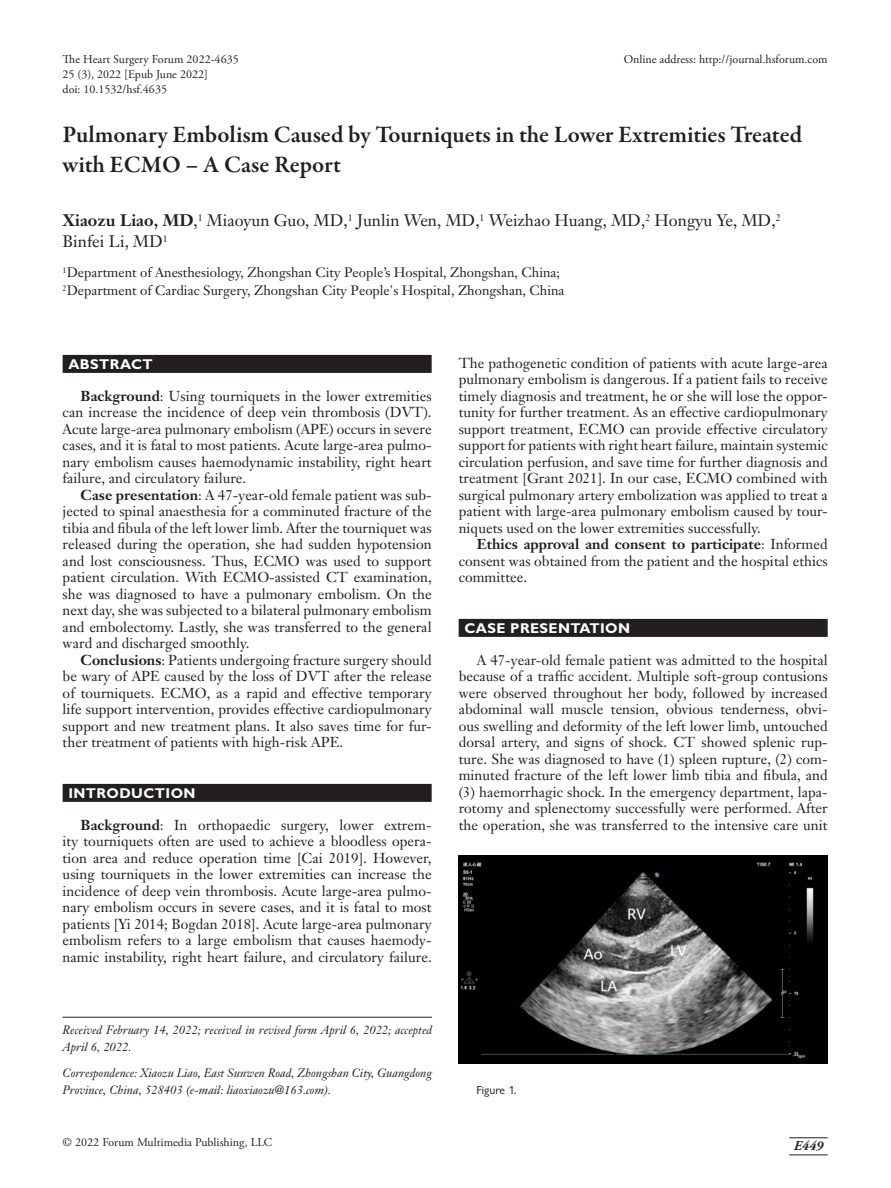
<style>
.page{position:relative;width:891px;height:1188px;background:#fff}
.page>*{position:absolute;margin:0;border:0;box-sizing:border-box;transform-origin:0 0}
.t1{font:600 24px/30px "Garamond Premr Pro";letter-spacing:-.005em;color:#231f20}
.Authors{font:16.5px/21px "Janson Text";color:#231f20}
.Body_Text{font:14.25px/16.5px "Janson Text";letter-spacing:.005em;color:#231f20;text-align:justify}
.t2{font:700 14.25px "Gill Sans";letter-spacing:.03em;color:#fff}
.Affiliation{font:13.5px "Janson Text";color:#231f20}
.t3{font:italic 700 13.5px "Adobe Garamond Pro";color:#231f20}
.Doi{font:12px "Adobe Garamond Pro";color:#231f20}
.Correspondence{font:italic 12px/16.8px "Janson Text";letter-spacing:.005em;color:#231f20}
.Correspondence_First{font:italic 12px/16.8px "Janson Text";letter-spacing:.005em;color:#231f20}
.Figure_Legend{font:12px "Classical Sans Regular DTC";color:#231f20}
.s1{font-weight:700}
</style>
<div class="page">
<hr style="left:789px;top:1138px;width:39px;height:1px;background:#231f20">
<hr style="left:789px;top:1155px;width:39px;height:1px;background:#231f20">
<div style="left:63px;top:355px;width:369px;height:18px;background:#231f20"></div>
<div style="left:63px;top:784px;width:369px;height:18px;background:#231f20"></div>
<div style="left:459px;top:619px;width:369px;height:18px;background:#231f20"></div>
<hr style="left:63px;top:1017px;width:369px;height:1px;background:#231f20">
<img style="left:458px;top:856px;width:370px;height:207px">
<p class="Doi" style="left:63px;top:52px;width:178px">The Heart Surgery Forum 2022-4635</p>
<p class="Doi" style="left:63px;top:67px;width:147px">25 (3), 2022 [Epub June 2022]</p>
<p class="Doi" style="left:63px;top:82px;width:106px">doi: 10.1532/hsf.4635</p>
<p class="t1" style="left:63px;top:120px;width:741px">Pulmonary Embolism Caused by Tourniquets in the Lower Extremities Treated with ECMO – A Case Report</p>
<p class="Authors" style="left:63px;top:210px;width:720px"><span class="s1">Xiaozu Liao, MD</span>,<sup>1</sup> Miaoyun Guo, MD,<sup>1</sup> Junlin Wen, MD,<sup>1</sup> Weizhao Huang, MD,<sup>2</sup> Hongyu Ye, MD,<sup>2<br></sup>Binfei Li, MD<sup>1</sup></p>
<p class="Affiliation" style="left:63px;top:264px;width:499px"><sup>1</sup>Department of Anesthesiology, Zhongshan City People’s Hospital, Zhongshan, China;</p>
<p class="Affiliation" style="left:63px;top:282px;width:503px"><sup>2</sup>Department of Cardiac Surgery, Zhongshan City People's Hospital, Zhongshan, China</p>
<p class="Doi" style="left:624px;top:52px;width:205px">Online address: http://journal.hsforum.com</p>
<h1 class="t2" style="left:68px;top:356px;width:86px">ABSTRACT</h1>
<p class="Body_Text" style="left:63px;top:387px;width:371px;text-indent:18px"><span class="s1">Background</span>: Using tourniquets in the lower extremities can increase the incidence of deep vein thrombosis (DVT).<br>Acute large-area pulmonary embolism (APE) occurs in severe cases, and it is fatal to most patients. Acute large-area pulmo&shy;nary embolism causes haemodynamic instability, right heart failure, and circulatory failure.</p>
<p class="Body_Text" style="left:63px;top:486px;width:371px;text-indent:18px"><span class="s1">Case presentation</span>: A 47-year-old female patient was sub&shy;jected to spinal anaesthesia for a comminuted fracture of the tibia and fibula of the left lower limb. After the tourniquet was released during the operation, she had sudden hypotension and lost consciousness. Thus, ECMO was used to support patient circulation. With ECMO-assisted CT examination, she was diagnosed to have a pulmonary embolism. On the next day, she was subjected to a bilateral pulmonary embolism and embolectomy. Lastly, she was transferred to the general ward and discharged smoothly.</p>
<p class="Body_Text" style="left:63px;top:651px;width:371px;text-indent:18px"><span class="s1">Conclusions</span>: Patients undergoing fracture surgery should be wary of APE caused by the loss of DVT after the release of tourniquets. ECMO, as a rapid and effective temporary life support intervention, provides effective cardiopulmonary support and new treatment plans. It also saves time for fur&shy;ther treatment of patients with high-risk APE.</p>
<h1 class="t2" style="left:68px;top:785px;width:129px">INTRODUCTION</h1>
<p class="Body_Text" style="left:63px;top:816px;width:371px;text-indent:18px"><span class="s1">Background</span>: In orthopaedic surgery, lower extrem&shy;ity tourniquets often are used to achieve a bloodless opera&shy;tion area and reduce operation time [Cai 2019]. However, using tourniquets in the lower extremities can increase the incidence of deep vein thrombosis. Acute large-area pulmo&shy;nary embolism occurs in severe cases, and it is fatal to most patients [Yi 2014; Bogdan 2018]. Acute large-area pulmonary embolism refers to a large embolism that causes haemody&shy;namic instability, right heart failure, and circulatory failure.</p>
<p class="Correspondence_First" style="left:63px;top:1022px;width:371px">Received February 14, 2022; received in revised form April 6, 2022; accepted<br>April 6, 2022.</p>
<p class="Correspondence" style="left:63px;top:1064px;width:371px">Correspondence: Xiaozu Liao, East Sunwen Road, Zhongshan City, Guangdong<br>Province, China, 528403 (e-mail: liaoxiaozu@163.com).</p>
<p class="Body_Text" style="left:459px;top:354px;width:371px">The pathogenetic condition of patients with acute large-area pulmonary embolism is dangerous. If a patient fails to receive timely diagnosis and treatment, he or she will lose the oppor&shy;tunity for further treatment. As an effective cardiopulmonary support treatment, ECMO can provide effective circulatory support for patients with right heart failure, maintain systemic circulation perfusion, and save time for further diagnosis and treatment [Grant 2021]. In our case, ECMO combined with surgical pulmonary artery embolization was applied to treat a patient with large-area pulmonary embolism caused by tour&shy;niquets used on the lower extremities successfully.</p>
<p class="Body_Text" style="left:459px;top:536px;width:371px;text-indent:18px"><span class="s1">Ethics approval and consent to participate</span>: Informed consent was obtained from the patient and the hospital ethics committee.</p>
<h1 class="t2" style="left:464px;top:620px;width:167px">CASE PRESENTATION</h1>
<p class="Body_Text" style="left:459px;top:651px;width:371px;text-indent:18px">A 47-year-old female patient was admitted to the hospital because of a traffic accident. Multiple soft-group contusions were observed throughout her body, followed by increased abdominal wall muscle tension, obvious tenderness, obvi&shy;ous swelling and deformity of the left lower limb, untouched dorsal artery, and signs of shock. CT showed splenic rup&shy;ture. She was diagnosed to have (1) spleen rupture, (2) com&shy;minuted fracture of the left lower limb tibia and fibula, and (3) haemorrhagic shock. In the emergency department, lapa&shy;rotomy and splenectomy successfully were performed. After the operation, she was transferred to the intensive care unit</p>
<p class="Figure_Legend" style="left:476px;top:1083px;width:42px">Figure 1.</p>
<p class="Doi" style="left:63px;top:1135px;width:211px">© 2022 Forum Multimedia Publishing, LLC</p>
<p class="t3" style="left:794px;top:1138px;width:31px">E449</p>
</div>
